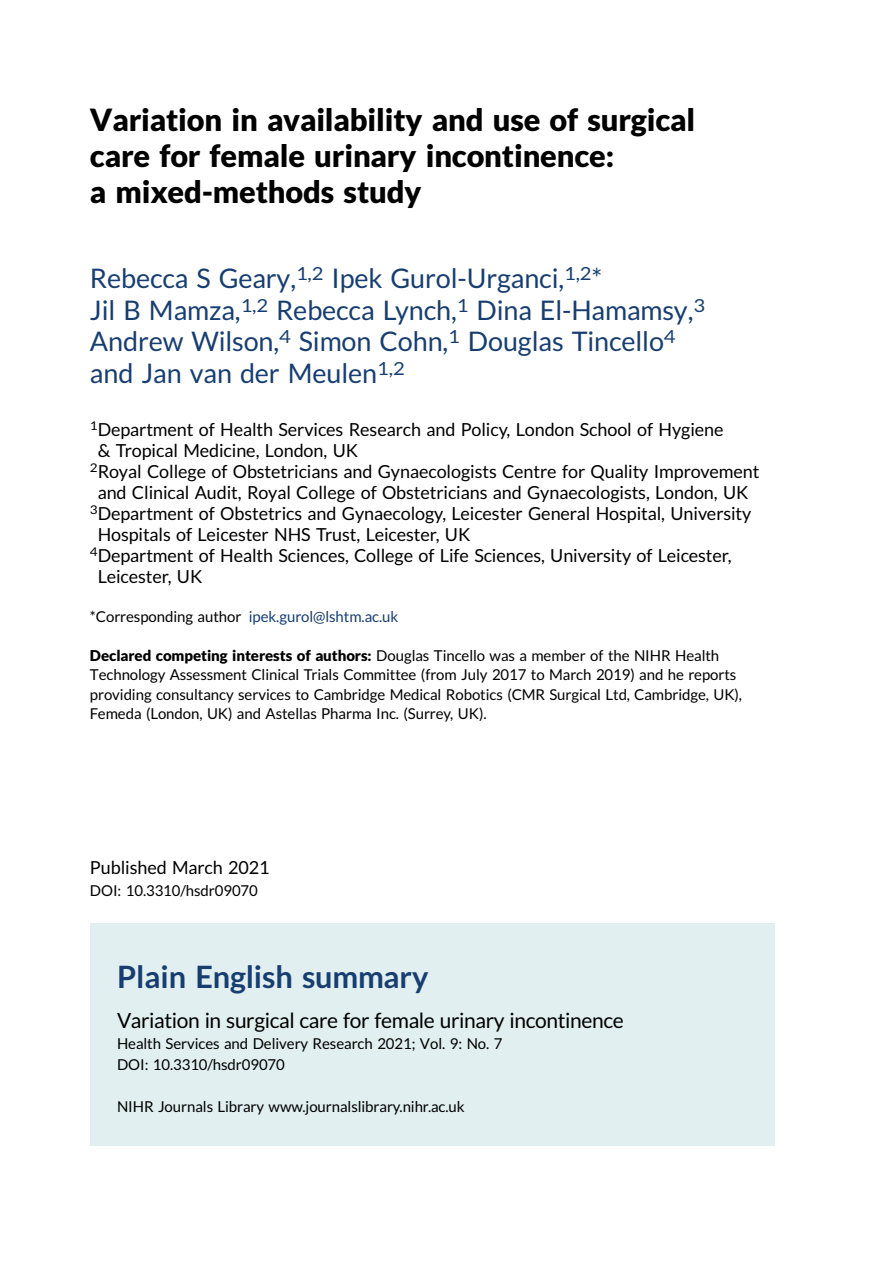
<style>
.page{position:relative;width:893px;height:1263px;background:#fff}
.page>*{position:absolute;margin:0;border:0;box-sizing:border-box;transform-origin:0 0}
.t1{font:30.75px/36px "Adv T Tfac 587 ca.B";color:#000}
.t2{font:30.75px "Adv TT6071803 a.B";color:#183e71}
.t3{font:27px/31.5px "Adv T Ta 9 c 1 b 374";color:#183e71}
.t4{font:21px "Adv T Ta 9 c 1 b 374";letter-spacing:-.015em;color:#000}
.t5{font:18px "Adv T Ta 9 c 1 b 374";color:#000}
.t6{font:15px/19.5px "Adv T Ta 9 c 1 b 374";color:#000}
.t7{font:15px "Adv T Ta 9 c 1 b 374";color:#183e71}
.s1{color:#000}
.s2{font-family:"Adv T Tfac 587 ca.B"}
</style>
<div class="page">
<div style="left:90px;top:923px;width:684px;height:223px;background:#e1eff0"></div>
<h1 class="t1" style="left:90px;top:104px;width:607px">Variation in availability and use of surgical care for female urinary incontinence:<br>a mixed-methods study</h1>
<h2 class="t3" style="left:90px;top:265px;width:617px">Rebecca S Geary,<sup>1,2</sup> Ipek Gurol-Urganci,<sup>1,2</sup>*<br>Jil B Mamza,<sup>1,2</sup> Rebecca Lynch,<sup>1</sup> Dina El-Hamamsy,<sup>3<br></sup>Andrew Wilson,<sup>4</sup> Simon Cohn,<sup>1</sup> Douglas Tincello<sup>4 </sup>and Jan van der Meulen<sup>1,2</sup></h2>
<p class="t5" style="left:90px;top:422px;width:635px"><sup>1</sup>Department of Health Services Research and Policy, London School of Hygiene</p>
<p class="t5" style="left:98px;top:443px;width:262px">&amp; Tropical Medicine, London, UK</p>
<p class="t5" style="left:90px;top:464px;width:671px"><sup>2</sup>Royal College of Obstetricians and Gynaecologists Centre for Quality Improvement</p>
<p class="t5" style="left:98px;top:485px;width:652px">and Clinical Audit, Royal College of Obstetricians and Gynaecologists, London, UK</p>
<p class="t5" style="left:90px;top:506px;width:663px"><sup>3</sup>Department of Obstetrics and Gynaecology, Leicester General Hospital, University</p>
<p class="t5" style="left:98px;top:527px;width:374px">Hospitals of Leicester NHS Trust, Leicester, UK</p>
<p class="t5" style="left:90px;top:548px;width:643px"><sup>4</sup>Department of Health Sciences, College of Life Sciences, University of Leicester,</p>
<p class="t5" style="left:98px;top:569px;width:106px">Leicester, UK</p>
<p class="t7" style="left:90px;top:611px;width:310px"><span class="s1">*Corresponding author</span> ipek.gurol@lshtm.ac.uk</p>
<p class="t6" style="left:90px;top:647px;width:654px"><span class="s2">Declared competing interests of authors:</span> Douglas Tincello was a member of the NIHR Health Technology Assessment Clinical Trials Committee (from July 2017 to March 2019) and he reports providing consultancy services to Cambridge Medical Robotics (CMR Surgical Ltd, Cambridge, UK), Femeda (London, UK) and Astellas Pharma Inc. (Surrey, UK).</p>
<p class="t5" style="left:90px;top:860px;width:181px">Published March 2021</p>
<p class="t6" style="left:90px;top:882px;width:169px">DOI: 10.3310/hsdr09070</p>
<h1 class="t2" style="left:117px;top:965px;width:313px">Plain English summary</h1>
<p class="t4" style="left:117px;top:1013px;width:508px">Variation in surgical care for female urinary incontinence</p>
<p class="t6" style="left:117px;top:1034px;width:387px;line-height:21px">Health Services and Delivery Research 2021; Vol. 9: No. 7<br>DOI: 10.3310/hsdr09070</p>
<p class="t6" style="left:117px;top:1098px;width:349px">NIHR Journals Library www.journalslibrary.nihr.ac.uk</p>
</div>
